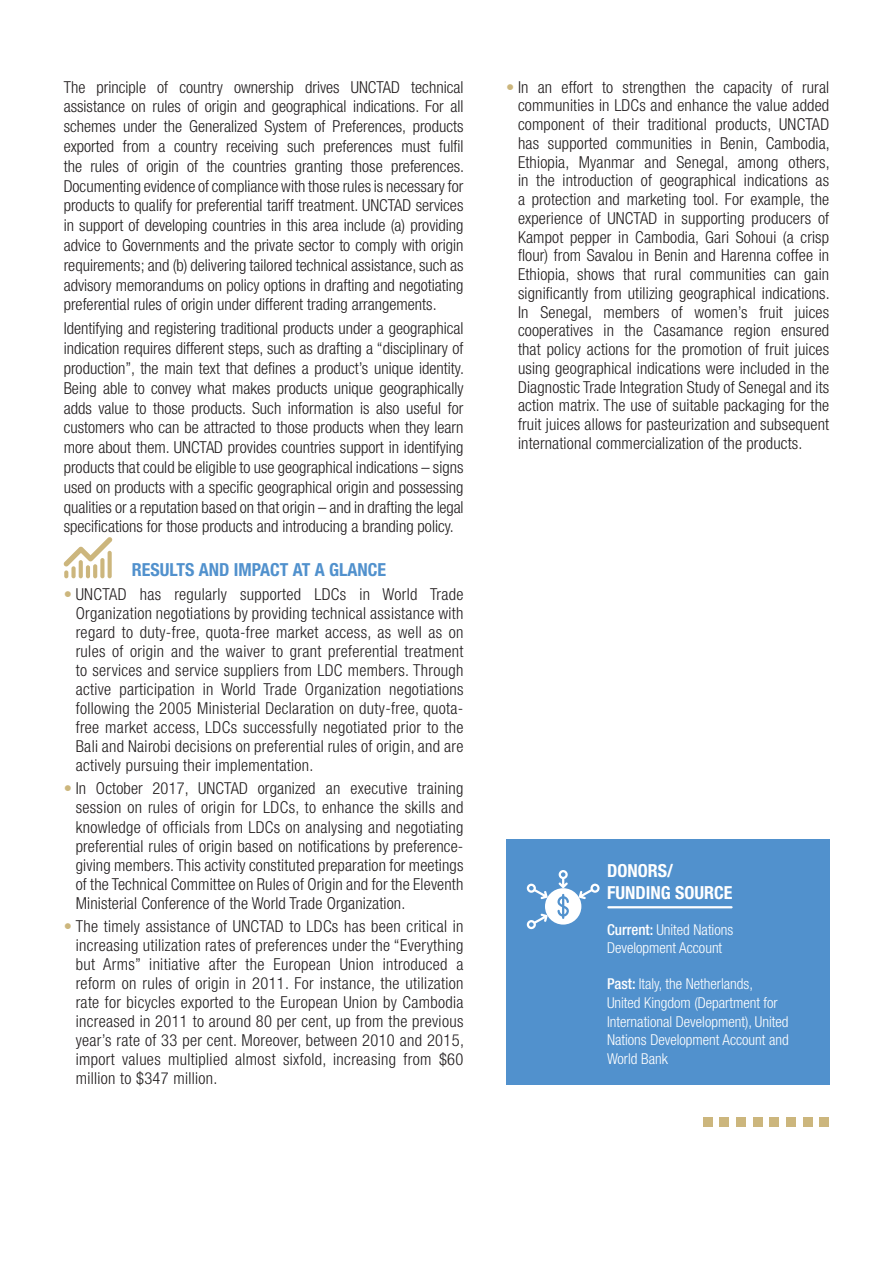
<style>
.page{position:relative;width:893px;height:1263px;background:#fff}
.page>*{position:absolute;margin:0;border:0;box-sizing:border-box;transform-origin:0 0}
.t1{font:700 condensed 18px "Helvetica Neue LT Std";color:#5191cd}
.t2{font:700 condensed 18px/21.6px "Helvetica Neue LT Std";color:#fff}
.t3{font:300 condensed 16.5px/19px "Helvetica Neue LT Std";letter-spacing:.01em;color:#231f20;text-align:justify}
.t4{font:300 condensed 15px/18.8px "Helvetica Neue LT Std";color:#fff}
.s1{color:#ccb67d}
.s2{font-weight:500}
</style>
<div class="page">
<div style="left:703px;top:1117px;width:10px;height:10px;background:#ccb67d"></div>
<div style="left:719px;top:1117px;width:10px;height:10px;background:#ccb67d"></div>
<div style="left:736px;top:1117px;width:10px;height:10px;background:#ccb67d"></div>
<div style="left:753px;top:1117px;width:10px;height:10px;background:#ccb67d"></div>
<div style="left:769px;top:1117px;width:10px;height:10px;background:#ccb67d"></div>
<div style="left:786px;top:1117px;width:10px;height:10px;background:#ccb67d"></div>
<div style="left:802px;top:1117px;width:10px;height:10px;background:#ccb67d"></div>
<div style="left:819px;top:1117px;width:10px;height:10px;background:#ccb67d"></div>
<svg style="left:63px;top:537px;width:49px;height:41px"></svg>
<div style="left:71px;top:566px;width:5px;height:12px;background:#ccb67d;border-radius:2px"></div>
<svg style="left:79px;top:560px;width:4px;height:18px"></svg>
<hr style="left:86px;top:565px;width:4px;height:13px;background:#ccb67d;border-radius:2px">
<svg style="left:93px;top:564px;width:4px;height:14px"></svg>
<svg style="left:100px;top:558px;width:4px;height:20px"></svg>
<svg style="left:108px;top:551px;width:4px;height:27px"></svg>
<div style="left:506px;top:839px;width:323px;height:245px;background:#5191cd"></div>
<svg style="left:527px;top:870px;width:72px;height:59px"></svg>
<hr style="left:608px;top:906px;width:123px;height:2px;background:#fff">
<p class="t3" style="left:64px;top:78px;width:402px;line-height:19.8px">The principle of country ownership drives UNCTAD technical assistance on rules of origin and geographical indications. For all schemes under the Generalized System of Preferences, products exported from a country receiving such preferences must fulfil the rules of origin of the countries granting those preferences.<br>Documenting evidence of compliance with those rules is necessary for products to qualify for preferential tariff treatment. UNCTAD services in support of developing countries in this area include (a) providing advice to Governments and the private sector to comply with origin requirements; and (b) delivering tailored technical assistance, such as advisory memorandums on policy options in drafting and negotiating preferential rules of origin under different trading arrangements.</p>
<p class="t3" style="left:64px;top:320px;width:402px;line-height:19.8px">Identifying and registering traditional products under a geographical indication requires different steps, such as drafting a “disciplinary of production”, the main text that defines a product’s unique identity.<br>Being able to convey what makes products unique geographically adds value to those products. Such information is also useful for customers who can be attracted to those products when they learn more about them. UNCTAD provides countries support in identifying products that could be eligible to use geographical indications – signs used on products with a specific geographical origin and possessing qualities or a reputation based on that origin – and in drafting the legal specifications for those products and introducing a branding policy.</p>
<p class="t1" style="left:132px;top:563px;width:256px">RESULTS AND IMPACT AT A GLANCE</p>
<p class="t3" style="left:76px;top:586px;width:389px;text-indent:-12px"><span class="s1">•</span> UNCTAD has regularly supported LDCs in World Trade Organization negotiations by providing technical assistance with regard to duty-free, quota-free market access, as well as on rules of origin and the waiver to grant preferential treatment to services and service suppliers from LDC members. Through active participation in World Trade Organization negotiations following the 2005 Ministerial Declaration on duty-free, quota&shy;free market access, LDCs successfully negotiated prior to the Bali and Nairobi decisions on preferential rules of origin, and are actively pursuing their implementation.</p>
<p class="t3" style="left:76px;top:780px;width:389px;text-indent:-12px"><span class="s1">•</span> In October 2017, UNCTAD organized an executive training session on rules of origin for LDCs, to enhance the skills and knowledge of officials from LDCs on analysing and negotiating preferential rules of origin based on notifications by preference&shy;giving members. This activity constituted preparation for meetings of the Technical Committee on Rules of Origin and for the Eleventh Ministerial Conference of the World Trade Organization.</p>
<p class="t3" style="left:76px;top:918px;width:390px;text-indent:-12px"><span class="s1">•</span> The timely assistance of UNCTAD to LDCs has been critical in increasing utilization rates of preferences under the “Everything but Arms” initiative after the European Union introduced a reform on rules of origin in 2011. For instance, the utilization rate for bicycles exported to the European Union by Cambodia increased in 2011 to around 80 per cent, up from the previous year’s rate of 33 per cent. Moreover, between 2010 and 2015, import values multiplied almost sixfold, increasing from $60 million to $347 million.</p>
<p class="t3" style="left:518px;top:79px;width:313px;text-indent:-12px"><span class="s1">•</span> In an effort to strengthen the capacity of rural communities in LDCs and enhance the value added component of their traditional products, UNCTAD has supported communities in Benin, Cambodia, Ethiopia, Myanmar and Senegal, among others, in the introduction of geographical indications as a protection and marketing tool. For example, the experience of UNCTAD in supporting producers of Kampot pepper in Cambodia, Gari Sohoui (a crisp flour) from Savalou in Benin and Harenna coffee in Ethiopia, shows that rural communities can gain significantly from utilizing geographical indications.<br>In Senegal, members of women’s fruit juices cooperatives in the Casamance region ensured that policy actions for the promotion of fruit juices using geographical indications were included in the Diagnostic Trade Integration Study of Senegal and its action matrix. The use of suitable packaging for the fruit juices allows for pasteurization and subsequent international commercialization of the products.</p>
<p class="t2" style="left:607px;top:862px;width:127px">DONORS/<br>FUNDING SOURCE</p>
<p class="t4" style="left:607px;top:921px;width:128px"><span class="s2">Current:</span> United Nations<br>Development Account</p>
<p class="t4" style="left:607px;top:976px;width:183px"><span class="s2">Past:</span> Italy, the Netherlands,<br>United Kingdom (Department for<br>International Development), United<br>Nations Development Account and<br>World Bank</p>
</div>
